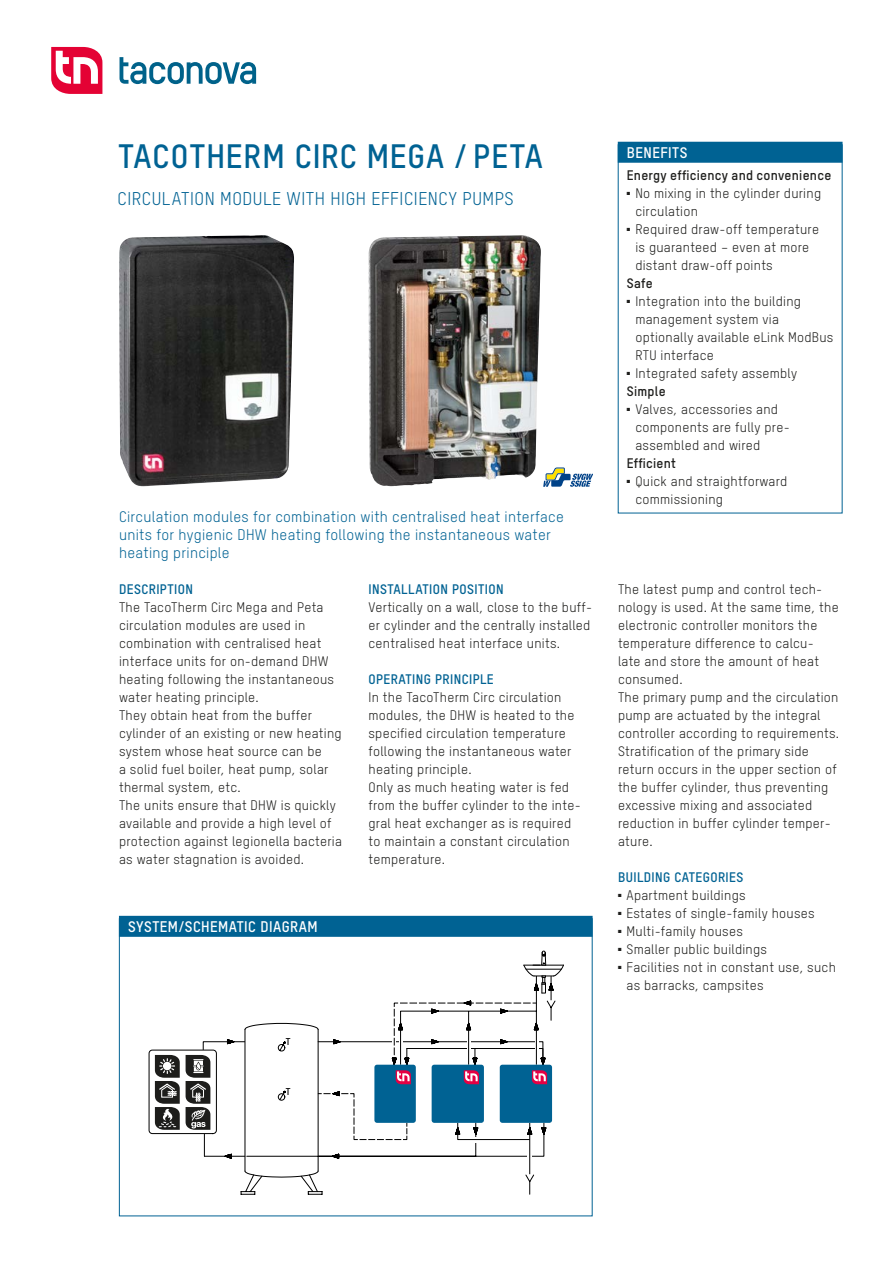
<style>
.page{position:relative;width:893px;height:1263px;background:#fff}
.page>*{position:absolute;margin:0;border:0;box-sizing:border-box;transform-origin:0 0}
.Produkttitel{font:33px "T Star Pro Bold";letter-spacing:.03em;color:#006293}
.Produkttitel_Subline{font:18px "T Star Pro Regular";letter-spacing:.03em;color:#006293}
.EA_Lead{font:15px/18px "T Star Pro Regular";letter-spacing:.02em;color:#006293}
.Box_Titel{font:15px "T Star Pro Bold";letter-spacing:.03em;color:#fff}
.t1{font:13.5px/18px "T Star Pro Regular";letter-spacing:.02em;color:#1d1d1b}
.EA_Titel{font:13.5px "T Star Pro Bold";letter-spacing:.03em;color:#006293}
._09_Tabellen_Grundtext{font:13.5px "T Star Pro Bold";letter-spacing:.02em;color:#1d1d1b}
.t2{font:9.6px "T Star Pro Bold";color:#000;scale:1.05 1}
</style>
<div class="page">
<svg style="left:51px;top:47px;width:51px;height:47px"></svg>
<svg style="left:120px;top:57px;width:136px;height:27px"></svg>
<svg style="left:148px;top:950px;width:416px;height:245px"></svg>
<svg style="left:543px;top:468px;width:49px;height:18px"></svg>
<img style="left:119px;top:235px;width:175px;height:251px">
<img style="left:368px;top:235px;width:173px;height:251px">
<div style="left:119px;top:916px;width:474px;height:21px;background:#006293"></div>
<div style="left:119px;top:918px;width:473px;height:298px;border:1px solid #006293"></div>
<div style="left:618px;top:142px;width:224px;height:21px;background:#006293"></div>
<div style="left:618px;top:145px;width:224px;height:368px;border:1px solid #006293"></div>
<p class="Produkttitel" style="left:118px;top:132px;width:426px">TACOTHERM CIRC MEGA / PETA</p>
<p class="Produkttitel_Subline" style="left:118px;top:186px;width:398px">CIRCULATION MODULE WITH HIGH EFFICIENCY PUMPS</p>
<p class="EA_Lead" style="left:119px;top:507px;width:446px">Circulation modules for combination with centralised heat interface units for hygienic DHW heating following the instantaneous water heating principle</p>
<p class="EA_Titel" style="left:119px;top:579px;width:75px">DESCRIPTION</p>
<p class="t1" style="left:119px;top:598px;width:216px">The TacoTherm Circ Mega and Peta circulation modules are used in combination with centralised heat interface units for on-demand DHW heating following the instantaneous water heating principle.</p>
<p class="t1" style="left:119px;top:706px;width:225px">They obtain heat from the buffer cylinder of an existing or new heating system whose heat source can be<br>a solid fuel boiler, heat pump, solar thermal system, etc.<br>The units ensure that DHW is quickly available and provide a high level of protection against legionella bacteria as water stagnation is avoided.</p>
<p class="Box_Titel" style="left:128px;top:915px;width:191px">SYSTEM/SCHEMATIC DIAGRAM</p>
<p class="EA_Titel" style="left:369px;top:579px;width:136px">INSTALLATION POSITION</p>
<p class="t1" style="left:369px;top:598px;width:225px">Vertically on a wall, close to the buff&shy;er cylinder and the centrally installed centralised heat interface units.</p>
<p class="EA_Titel" style="left:369px;top:669px;width:127px">OPERATING PRINCIPLE</p>
<p class="t1" style="left:369px;top:688px;width:207px">In the TacoTherm Circ circulation modules, the DHW is heated to the specified circulation temperature following the instantaneous water heating principle.</p>
<p class="t1" style="left:369px;top:778px;width:214px">Only as much heating water is fed from the buffer cylinder to the inte&shy;gral heat exchanger as is required to maintain a constant circulation temperature.</p>
<p class="t2" style="left:286px;top:1035px;width:6px">T</p>
<p class="t2" style="left:286px;top:1084px;width:6px">T</p>
<p class="Box_Titel" style="left:627px;top:141px;width:62px">BENEFITS</p>
<p class="_09_Tabellen_Grundtext" style="left:627px;top:165px;width:206px">Energy efficiency and convenience</p>
<p class="t1" style="left:635px;top:184px;width:187px;text-indent:-9px">■ No mixing in the cylinder during circulation</p>
<p class="t1" style="left:635px;top:220px;width:185px;text-indent:-9px">■ Required draw-off temperature is guaranteed – even at more distant draw-off points</p>
<p class="_09_Tabellen_Grundtext" style="left:627px;top:273px;width:27px">Safe</p>
<p class="t1" style="left:635px;top:292px;width:200px;text-indent:-9px">■ Integration into the building management system via optionally available eLink ModBus<br>RTU interface</p>
<p class="t1" style="left:627px;top:364px;width:172px">■ Integrated safety assembly</p>
<p class="_09_Tabellen_Grundtext" style="left:627px;top:381px;width:40px">Simple</p>
<p class="t1" style="left:635px;top:400px;width:156px;text-indent:-9px">■ Valves, accessories and components are fully pre&shy;assembled and wired</p>
<p class="_09_Tabellen_Grundtext" style="left:627px;top:453px;width:51px">Efficient</p>
<p class="t1" style="left:635px;top:472px;width:154px;text-indent:-9px">■ Quick and straightforward commissioning</p>
<p class="t1" style="left:618px;top:580px;width:222px">The latest pump and control tech&shy;nology is used. At the same time, the electronic controller monitors the temperature difference to calcu&shy;late and store the amount of heat consumed.</p>
<p class="t1" style="left:618px;top:688px;width:223px">The primary pump and the circulation pump are actuated by the integral controller according to requirements.</p>
<p class="t1" style="left:618px;top:742px;width:220px">Stratification of the primary side return occurs in the upper section of the buffer cylinder, thus preventing excessive mixing and associated reduction in buffer cylinder temper&shy;ature.</p>
<p class="EA_Titel" style="left:618px;top:867px;width:127px">BUILDING CATEGORIES</p>
<p class="t1" style="left:618px;top:886px;width:129px">■ Apartment buildings</p>
<p class="t1" style="left:618px;top:904px;width:198px">■ Estates of single-family houses</p>
<p class="t1" style="left:618px;top:922px;width:126px">■ Multi-family houses</p>
<p class="t1" style="left:618px;top:940px;width:151px">■ Smaller public buildings</p>
<p class="t1" style="left:626px;top:958px;width:211px;text-indent:-9px">■ Facilities not in constant use, such as barracks, campsites</p>
</div>
